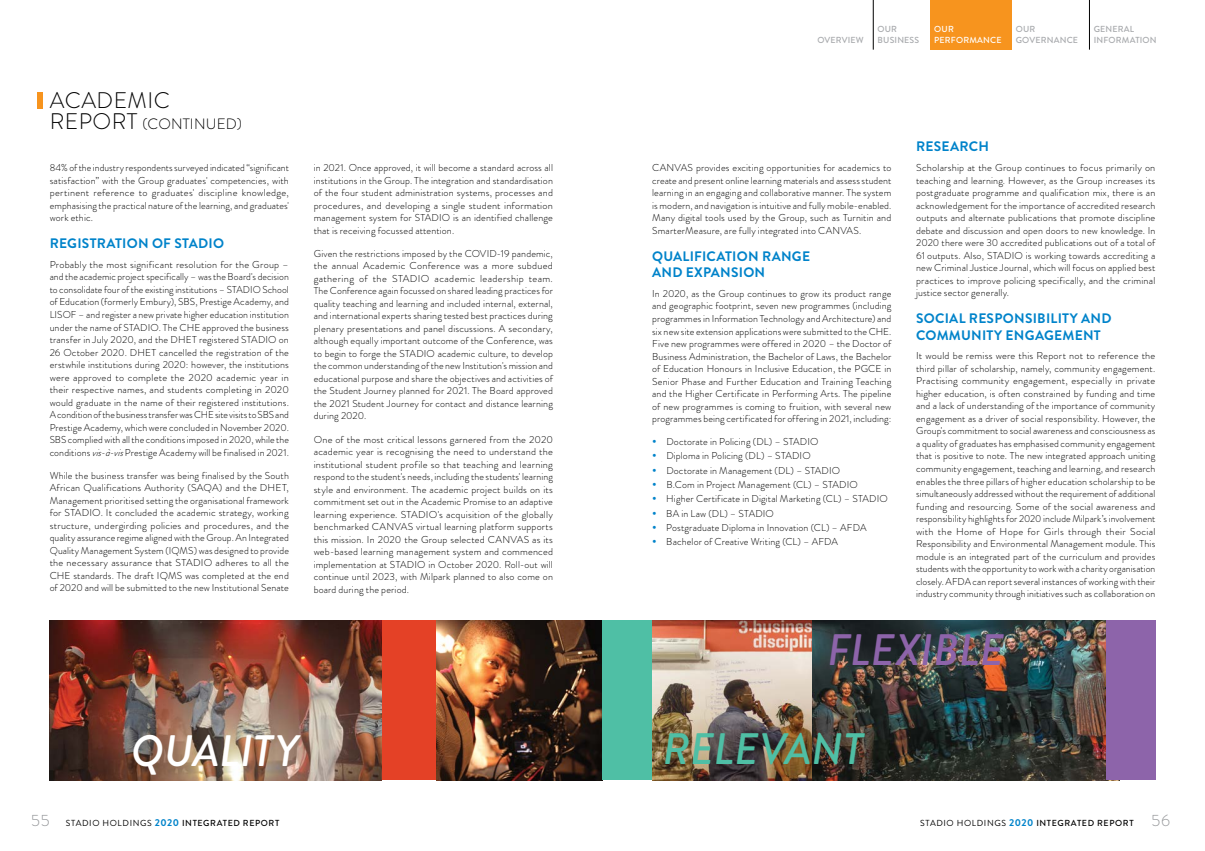
<style>
.page{position:relative;width:1205px;height:851px;background:#fff}
.page>*{position:absolute;margin:0;border:0;box-sizing:border-box;transform-origin:0 0}
.t1{font:italic 500 44px "Brandon Grotesque";letter-spacing:.01em;color:#8d64aa}
.t2{font:italic 500 44px "Brandon Grotesque";letter-spacing:.005em;color:#4fbfa5}
.t3{font:italic 500 44px "Brandon Grotesque";letter-spacing:.005em;color:#fff}
.t4{font:300 22.5px "Brandon Grotesque";letter-spacing:.02em;color:#000}
.t5{font:300 15px "Brandon Grotesque";letter-spacing:.01em;color:#000}
.t6{font:700 13.75px/16.5px "Brandon Grotesque";letter-spacing:.02em;color:#0083ca}
.t7{font:300 10px/12.5px "Brandon Grotesque";letter-spacing:.01em;color:#000;text-align:justify}
.t8{font:500 8.75px "Brandon Grotesque";letter-spacing:.07em;color:#000}
.t9{font:500 8.75px/10.5px "Brandon Grotesque";letter-spacing:.02em;color:#a7a9ac}
.t10{font:500 8.75px/10.5px "Brandon Grotesque";letter-spacing:.02em;color:#fff}
.s1{font-size:22.5px}
.s2{font-style:italic}
.s3{font-weight:300;font-size:16.25px;color:#939598}
.s4{font-weight:400}
.s5{font-weight:700;font-size:10px;color:#0083ca}
</style>
<div class="page">
<div style="left:37px;top:92px;width:6px;height:16px;background:#f7941e"></div>
<div style="left:930px;top:0;width:81px;height:50px;background:#f7941e"></div>
<hr style="left:873px;top:0;width:1px;height:50px;background:#000">
<hr style="left:1089px;top:0;width:1px;height:50px;background:#000">
<div style="left:381px;top:620px;width:56px;height:160px;background:#e44126"></div>
<img style="left:437px;top:620px;width:165px;height:160px">
<img style="left:50px;top:620px;width:331px;height:160px">
<div style="left:603px;top:620px;width:49px;height:160px;background:#4fbfa5"></div>
<img style="left:811px;top:620px;width:295px;height:160px">
<img style="left:652px;top:620px;width:159px;height:160px">
<div style="left:1106px;top:620px;width:49px;height:160px;background:#8d64aa"></div>
<h2 class="t4" style="left:50px;top:85px;width:121px">ACADEMIC</h2>
<h3 class="t5" style="left:50px;top:114px;width:194px"><span class="s1">REPORT</span> (CONTINUED)</h3>
<p class="t7" style="left:50px;top:161px;width:241px">84% of the industry respondents surveyed indicated “significant satisfaction” with the Group graduates' competencies, with pertinent reference to graduates' discipline knowledge, emphasising the practical nature of the learning, and graduates' work ethic.</p>
<h3 class="t6" style="left:50px;top:235px;width:176px">REGISTRATION OF STADIO</h3>
<p class="t7" style="left:50px;top:258px;width:241px">Probably the most significant resolution for the Group – and the academic project specifically – was the Board's decision to consolidate four of the existing institutions – STADIO School of Education (formerly Embury), SBS, Prestige Academy, and LISOF – and register a new private higher education institution under the name of STADIO. The CHE approved the business transfer in July 2020, and the DHET registered STADIO on 26 October 2020. DHET cancelled the registration of the erstwhile institutions during 2020: however, the institutions were approved to complete the 2020 academic year in their respective names, and students completing in 2020 would graduate in the name of their registered institutions.<br>A condition of the business transfer was CHE site visits to SBS and Prestige Academy, which were concluded in November 2020.<br>SBS complied with all the conditions imposed in 2020, while the conditions <span class="s2">vis-à-vis</span>Prestige Academy will be finalised in 2021.</p>
<p class="t7" style="left:50px;top:469px;width:241px">While the business transfer was being finalised by the South African Qualifications Authority (SAQA) and the DHET, Management prioritised setting the organisational framework for STADIO. It concluded the academic strategy, working structure, undergirding policies and procedures, and the quality assurance regime aligned with the Group. An Integrated Quality Management System (IQMS) was designed to provide the necessary assurance that STADIO adheres to all the CHE standards. The draft IQMS was completed at the end of 2020 and will be submitted to the new Institutional Senate</p>
<p class="t7" style="left:314px;top:161px;width:241px">in 2021. Once approved, it will become a standard across all institutions in the Group. The integration and standardisation of the four student administration systems, processes and procedures, and developing a single student information management system for STADIO is an identified challenge that is receiving focussed attention.</p>
<p class="t7" style="left:314px;top:247px;width:241px">Given the restrictions imposed by the COVID-19 pandemic, the annual Academic Conference was a more subdued gathering of the STADIO academic leadership team.<br>The Conference again focussed on shared leading practices for quality teaching and learning and included internal, external, and international experts sharing tested best practices during plenary presentations and panel discussions. A secondary, although equally important outcome of the Conference, was to begin to forge the STADIO academic culture, to develop the common understanding of the new Institution's mission and educational purpose and share the objectives and activities of the Student Journey planned for 2021. The Board approved the 2021 Student Journey for contact and distance learning during 2020.</p>
<p class="t7" style="left:314px;top:433px;width:241px">One of the most critical lessons garnered from the 2020 academic year is recognising the need to understand the institutional student profile so that teaching and learning respond to the student's needs, including the students' learning style and environment. The academic project builds on its commitment set out in the Academic Promise to an adaptive learning experience. STADIO's acquisition of the globally benchmarked CANVAS virtual learning platform supports this mission. In 2020 the Group selected CANVAS as its web-based learning management system and commenced implementation at STADIO in October 2020. Roll-out will continue until 2023, with Milpark planned to also come on board during the period.</p>
<h1 class="t3" style="left:131px;top:720px;width:169px">QUALITY</h1>
<p class="t9" style="left:817px;top:34px;width:48px">OVERVIEW</p>
<p class="t9" style="left:877px;top:24px;width:43px">OUR<br>BUSINESS</p>
<p class="t10" style="left:934px;top:24px;width:69px">OUR<br>PERFORMANCE</p>
<p class="t9" style="left:1016px;top:24px;width:64px">OUR<br>GOVERNANCE</p>
<p class="t9" style="left:1094px;top:24px;width:64px">GENERAL<br>INFORMATION</p>
<p class="t7" style="left:652px;top:161px;width:241px">CANVAS provides exciting opportunities for academics to create and present online learning materials and assess student learning in an engaging and collaborative manner. The system is modern, and navigation is intuitive and fully mobile-enabled.<br>Many digital tools used by the Group, such as Turnitin and SmarterMeasure, are fully integrated into CANVAS.</p>
<h3 class="t6" style="left:652px;top:248px;width:159px">QUALIFICATION RANGE<br>AND EXPANSION</h3>
<p class="t7" style="left:652px;top:287px;width:241px">In 2020, as the Group continues to grow its product range and geographic footprint, seven new programmes (including programmes in Information Technology and Architecture) and six new site extension applications were submitted to the CHE.<br>Five new programmes were offered in 2020 – the Doctor of Business Administration, the Bachelor of Laws, the Bachelor of Education Honours in Inclusive Education, the PGCE in Senior Phase and Further Education and Training Teaching and the Higher Certificate in Performing Arts. The pipeline of new programmes is coming to fruition, with several new programmes being certificated for offering in 2021, including:</p>
<p class="t7" style="left:666px;top:434px;width:223px;line-height:14.2px;text-align:left">Doctorate in Policing (DL) – STADIO<br>Diploma in Policing (DL) – STADIO<br>Doctorate in Management (DL) – STADIO<br>B.Com in Project Management (CL) – STADIO Higher Certificate in Digital Marketing (CL) – STADIO BA in Law (DL) – STADIO<br>Postgraduate Diploma in Innovation (CL) – AFDA Bachelor of Creative Writing (CL) – AFDA</p>
<h3 class="t6" style="left:916px;top:139px;width:74px">RESEARCH</h3>
<p class="t7" style="left:916px;top:161px;width:241px">Scholarship at the Group continues to focus primarily on teaching and learning. However, as the Group increases its postgraduate programme and qualification mix, there is an acknowledgement for the importance of accredited research outputs and alternate publications that promote discipline debate and discussion and open doors to new knowledge. In 2020 there were 30 accredited publications out of a total of 61 outputs. Also, STADIO is working towards accrediting a new Criminal Justice Journal, which will focus on applied best practices to improve policing specifically, and the criminal justice sector generally.</p>
<h3 class="t6" style="left:916px;top:310px;width:197px">SOCIAL RESPONSIBILITY AND<br>COMMUNITY ENGAGEMENT</h3>
<p class="t7" style="left:916px;top:350px;width:241px">It would be remiss were this Report not to reference the third pillar of scholarship, namely, community engagement.<br>Practising community engagement, especially in private higher education, is often constrained by funding and time and a lack of understanding of the importance of community engagement as a driver of social responsibility. However, the Group's commitment to social awareness and consciousness as a quality of graduates has emphasised community engagement that is positive to note. The new integrated approach uniting community engagement, teaching and learning, and research enables the three pillars of higher education scholarship to be simultaneously addressed without the requirement of additional funding and resourcing. Some of the social awareness and responsibility highlights for 2020 include Milpark’s involvement with the Home of Hope for Girls through their Social Responsibility and Environmental Management module. This module is an integrated part of the curriculum and provides students with the opportunity to work with a charity organisation closely. AFDA can report several instances of working with their industry community through initiatives such as collaboration on</p>
<h1 class="t1" style="left:827px;top:619px;width:178px">FLEXIBLE</h1>
<h1 class="t2" style="left:663px;top:718px;width:202px">RELEVANT</h1>
<p class="t8" style="left:31px;top:817px;width:250px"><span class="s3">55</span> <span class="s4">STADIO HOLDINGS</span> <span class="s5">2020</span> INTEGRATED REPORT</p>
<p class="t8" style="left:920px;top:817px;width:251px"><span class="s4">STADIO HOLDINGS</span> <span class="s5">2020</span> INTEGRATED REPORT <span class="s3">56</span></p>
</div>
